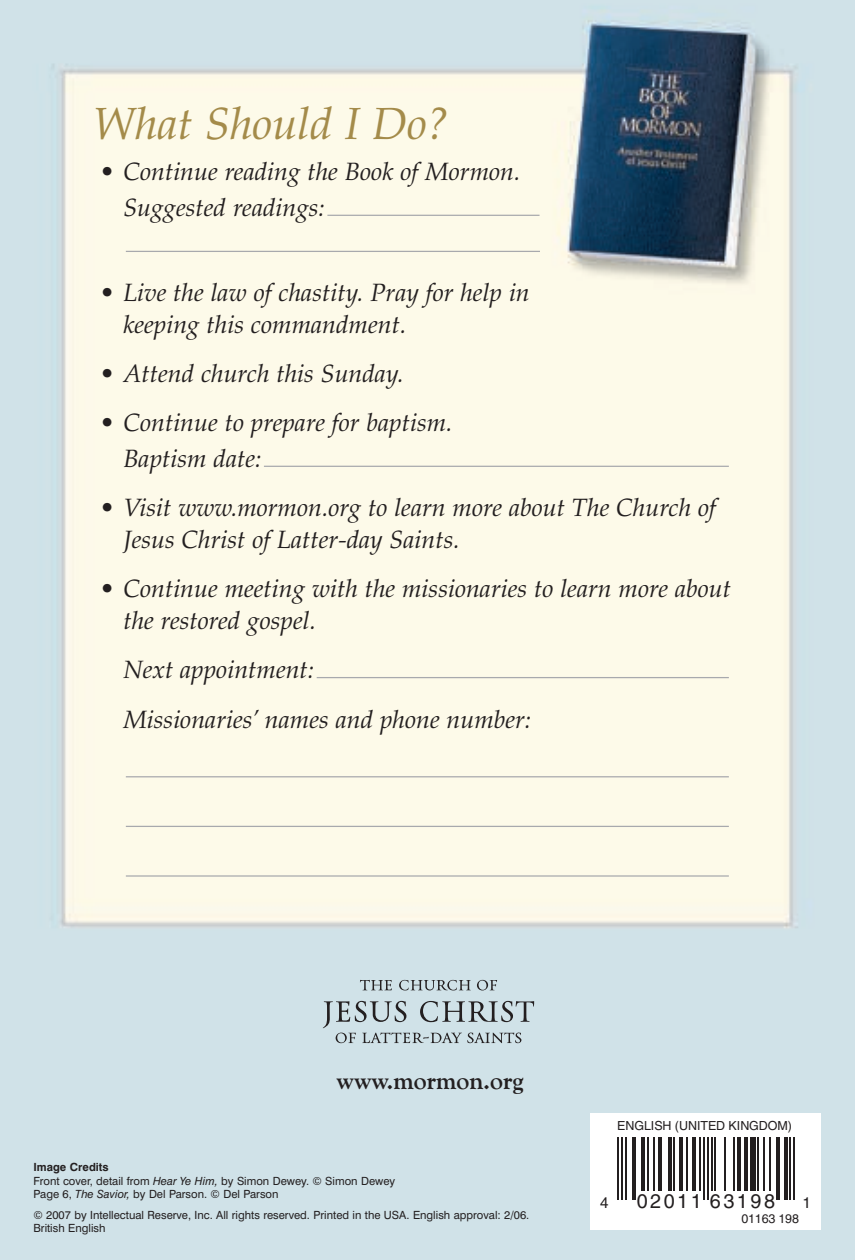
<style>
.page{position:relative;width:855px;height:1260px;background:#fff}
.page>*{position:absolute;margin:0;border:0;box-sizing:border-box;transform-origin:0 0}
.t1{font:italic 45px "Palatino";color:#a48b4a}
.t2{font:italic 25px/32px "Palatino";color:#231f20}
.t3{font:700 25px "Goudy Old Style BT";color:#231f20}
.t4{font:19.75px "Helvetica";letter-spacing:.13em;color:#231f20}
.t5{font:15.25px "Helvetica";color:#231f20}
.t6{font:12.5px "Helvetica";letter-spacing:-.005em;color:#231f20}
.t7{font:11.25px/13.8px "Swiss 721 BT";color:#231f20}
.s1{font-weight:700}
.s2{font-style:italic}
</style>
<div class="page">
<img style="left:0;top:0;width:855px;height:1260px">
<div style="left:591px;top:1113px;width:230px;height:117px;background:#fff"></div>
<hr style="left:617px;top:1138px;width:2px;height:62px;background:#231f20">
<hr style="left:621px;top:1138px;width:2px;height:62px;background:#231f20">
<hr style="left:625px;top:1138px;width:1px;height:62px;background:#231f20">
<hr style="left:632px;top:1138px;width:4px;height:62px;background:#231f20">
<hr style="left:641px;top:1138px;width:4px;height:53px;background:#231f20">
<hr style="left:647px;top:1138px;width:2px;height:53px;background:#231f20">
<hr style="left:653px;top:1138px;width:2px;height:53px;background:#231f20">
<hr style="left:658px;top:1138px;width:4px;height:53px;background:#231f20">
<hr style="left:668px;top:1138px;width:3px;height:53px;background:#231f20">
<hr style="left:673px;top:1138px;width:2px;height:53px;background:#231f20">
<hr style="left:679px;top:1138px;width:4px;height:53px;background:#231f20">
<hr style="left:687px;top:1138px;width:1px;height:53px;background:#231f20">
<hr style="left:692px;top:1138px;width:4px;height:53px;background:#231f20">
<hr style="left:700px;top:1138px;width:1px;height:53px;background:#231f20">
<hr style="left:703px;top:1138px;width:2px;height:62px;background:#231f20">
<hr style="left:707px;top:1138px;width:2px;height:62px;background:#231f20">
<hr style="left:711px;top:1138px;width:2px;height:53px;background:#231f20">
<hr style="left:714px;top:1138px;width:2px;height:53px;background:#231f20">
<hr style="left:724px;top:1138px;width:2px;height:53px;background:#231f20">
<hr style="left:733px;top:1138px;width:2px;height:53px;background:#231f20">
<hr style="left:737px;top:1138px;width:4px;height:53px;background:#231f20">
<hr style="left:744px;top:1138px;width:4px;height:53px;background:#231f20">
<div style="left:750px;top:1138px;width:6px;height:53px;background:#231f20"></div>
<hr style="left:757px;top:1138px;width:2px;height:53px;background:#231f20">
<hr style="left:763px;top:1138px;width:2px;height:53px;background:#231f20">
<hr style="left:769px;top:1138px;width:1px;height:53px;background:#231f20">
<hr style="left:776px;top:1138px;width:4px;height:62px;background:#231f20">
<hr style="left:784px;top:1138px;width:4px;height:62px;background:#231f20">
<hr style="left:789px;top:1138px;width:2px;height:62px;background:#231f20">
<hr style="left:793px;top:1138px;width:2px;height:62px;background:#231f20">
<svg style="left:360px;top:980px;width:32px;height:10px"></svg>
<svg style="left:399px;top:980px;width:72px;height:10px"></svg>
<svg style="left:477px;top:980px;width:20px;height:10px"></svg>
<svg style="left:323px;top:1001px;width:211px;height:42px"></svg>
<hr style="left:126px;top:875px;width:603px;height:2px;background:#a8a9ad">
<hr style="left:126px;top:826px;width:603px;height:1px;background:#a8a9ad">
<hr style="left:126px;top:776px;width:603px;height:1px;background:#a8a9ad">
<hr style="left:317px;top:677px;width:412px;height:1px;background:#a8a9ad">
<hr style="left:264px;top:466px;width:465px;height:1px;background:#a8a9ad">
<hr style="left:126px;top:251px;width:414px;height:1px;background:#a8a9ad">
<hr style="left:327px;top:215px;width:213px;height:1px;background:#a8a9ad">
<h1 class="t1" style="left:93px;top:106px;width:359px">What Should I Do?</h1>
<p class="t2" style="left:123px;top:156px;width:399px;line-height:36px;text-indent:-22px">• Continue reading the Book of Mormon.<br>Suggested readings:</p>
<p class="t2" style="left:123px;top:279px;width:408px;text-indent:-22px">• Live the law of chastity. Pray for help in keeping this commandment.</p>
<p class="t2" style="left:101px;top:360px;width:305px">• Attend church this Sunday.</p>
<p class="t2" style="left:123px;top:407px;width:331px;line-height:36px;text-indent:-22px">• Continue to prepare for baptism.<br>Baptism date:</p>
<p class="t2" style="left:123px;top:494px;width:594px;text-indent:-22px">• Visit www.mormon.org to learn more about The Church of<br>Jesus Christ of Latter-day Saints.</p>
<p class="t2" style="left:123px;top:575px;width:609px;text-indent:-22px">• Continue meeting with the missionaries to learn more about the restored gospel.</p>
<p class="t2" style="left:123px;top:648px;width:409px;line-height:49.5px">Next appointment:<br>Missionaries’ names and phone number:</p>
<p class="t3" style="left:337px;top:1067px;width:189px">www.mormon.org</p>
<p class="t7" style="left:33px;top:1161px;width:363px"><span class="s1">Image Credits<br></span>Front cover, detail from <span class="s2">Hear Ye Him,</span> by Simon Dewey. © Simon Dewey<br>Page 6, <span class="s2">The Savior,</span> by Del Parson. © Del Parson</p>
<p class="t7" style="left:33px;top:1210px;width:497px;line-height:12.5px">© 2007 by Intellectual Reserve, Inc. All rights reserved. Printed in the USA. English approval: 2/06.<br>British English</p>
<p class="t6" style="left:617px;top:1121px;width:176px">ENGLISH (UNITED KINGDOM)</p>
<p class="t5" style="left:600px;top:1197px;width:10px">4</p>
<p class="t4" style="left:637px;top:1194px;width:140px">02011 63198</p>
<p class="t5" style="left:803px;top:1197px;width:10px">1</p>
<p class="t6" style="left:741px;top:1214px;width:59px">01163 198</p>
</div>
